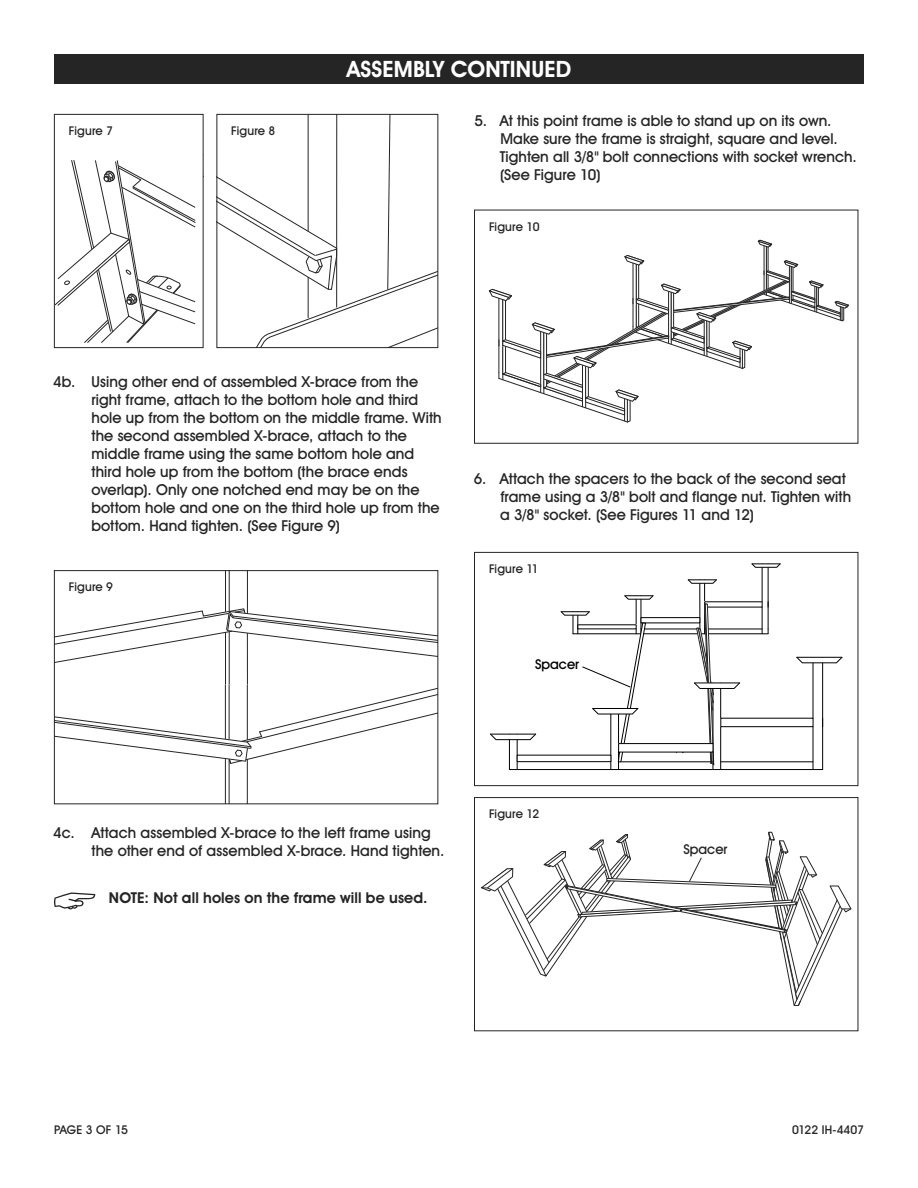
<style>
.page{position:relative;width:918px;height:1188px;background:#fff}
.page>*{position:absolute;margin:0;border:0;box-sizing:border-box;transform-origin:0 0}
.t1{font:700 22.5px "Uline Two Knine";letter-spacing:.005em;color:#fff}
.t2{font:15px/18px "Uline Two Knine";letter-spacing:.005em;color:#252525}
.t3{font:700 15px "Uline Two Knine";letter-spacing:.005em;color:#252525}
.t4{font:13.5px "Uline Two Knine";color:#000}
.t5{font:13.5px "Uline Two Knine";color:#252525}
.t6{font:12px "Uline Two Knine";color:#252525}
</style>
<div class="page">
<svg style="left:54px;top:892px;width:41px;height:17px"></svg>
<div style="left:54px;top:54px;width:810px;height:30px;background:#252525"></div>
<svg style="left:489px;top:240px;width:360px;height:182px"></svg>
<hr style="left:789px;top:266px;width:1px;height:37px;background:#242426">
<div style="left:474px;top:210px;width:384px;height:234px;border:1px solid #252525"></div>
<hr style="left:229px;top:684px;width:1px;height:56px;background:#252525">
<hr style="left:229px;top:759px;width:1px;height:45px;background:#252525">
<hr style="left:247px;top:684px;width:1px;height:56px;background:#252525">
<hr style="left:247px;top:759px;width:1px;height:45px;background:#252525">
<hr style="left:225px;top:684px;width:1px;height:55px;background:#252525">
<hr style="left:225px;top:759px;width:1px;height:45px;background:#252525">
<hr style="left:229px;top:631px;width:1px;height:53px;background:#252525">
<hr style="left:229px;top:571px;width:1px;height:41px;background:#252525">
<hr style="left:247px;top:633px;width:1px;height:51px;background:#252525">
<hr style="left:247px;top:571px;width:1px;height:43px;background:#252525">
<hr style="left:225px;top:632px;width:1px;height:52px;background:#252525">
<hr style="left:225px;top:571px;width:1px;height:41px;background:#252525">
<svg style="left:56px;top:608px;width:380px;height:58px"></svg>
<svg style="left:56px;top:685px;width:380px;height:79px"></svg>
<div style="left:54px;top:570px;width:384px;height:234px;border:1px solid #252525"></div>
<hr style="left:573px;top:634px;width:195px;height:1px;background:#000">
<hr style="left:705px;top:629px;width:57px;height:1px;background:#000">
<hr style="left:641px;top:629px;width:59px;height:1px;background:#000">
<hr style="left:636px;top:596px;width:1px;height:38px;background:#000">
<hr style="left:641px;top:596px;width:1px;height:38px;background:#000">
<hr style="left:762px;top:564px;width:1px;height:38px;background:#000">
<hr style="left:768px;top:564px;width:1px;height:65px;background:#000">
<hr style="left:704px;top:580px;width:1px;height:54px;background:#000">
<hr style="left:700px;top:580px;width:1px;height:49px;background:#000">
<svg style="left:762px;top:602px;width:7px;height:32px"></svg>
<svg style="left:751px;top:563px;width:30px;height:5px"></svg>
<svg style="left:688px;top:579px;width:29px;height:5px"></svg>
<svg style="left:624px;top:595px;width:30px;height:5px"></svg>
<div style="left:641px;top:617px;width:59px;height:6px;border:1px solid #000"></div>
<hr style="left:509px;top:769px;width:314px;height:1px;background:#000">
<hr style="left:721px;top:762px;width:92px;height:1px;background:#000">
<hr style="left:618px;top:762px;width:95px;height:1px;background:#000">
<hr style="left:517px;top:734px;width:1px;height:36px;background:#000">
<hr style="left:509px;top:734px;width:1px;height:36px;background:#000">
<hr style="left:611px;top:709px;width:1px;height:61px;background:#000">
<hr style="left:618px;top:709px;width:1px;height:61px;background:#000">
<hr style="left:813px;top:657px;width:1px;height:61px;background:#000">
<hr style="left:822px;top:657px;width:1px;height:105px;background:#000">
<hr style="left:813px;top:727px;width:1px;height:43px;background:#000">
<svg style="left:796px;top:657px;width:47px;height:6px"></svg>
<hr style="left:797px;top:657px;width:45px;height:1px;background:#000">
<svg style="left:694px;top:604px;width:46px;height:166px"></svg>
<hr style="left:694px;top:683px;width:46px;height:1px;background:#000">
<svg style="left:560px;top:611px;width:86px;height:151px"></svg>
<hr style="left:593px;top:708px;width:45px;height:1px;background:#000">
<svg style="left:490px;top:733px;width:46px;height:7px"></svg>
<hr style="left:490px;top:734px;width:46px;height:1px;background:#000">
<div style="left:517px;top:755px;width:94px;height:7px;background:#fff"></div>
<div style="left:517px;top:755px;width:94px;height:7px;border:1px solid #000"></div>
<div style="left:721px;top:718px;width:92px;height:9px;background:#fff"></div>
<div style="left:721px;top:718px;width:92px;height:9px;border:1px solid #000"></div>
<div style="left:619px;top:744px;width:94px;height:8px;background:#fff"></div>
<div style="left:618px;top:743px;width:95px;height:9px;border:1px solid #000"></div>
<div style="left:474px;top:552px;width:384px;height:234px;border:1px solid #252525"></div>
<svg style="left:481px;top:832px;width:371px;height:174px"></svg>
<div style="left:474px;top:797px;width:384px;height:234px;border:1px solid #252525"></div>
<svg style="left:56px;top:160px;width:140px;height:183px"></svg>
<div style="left:54px;top:114px;width:150px;height:234px;border:1px solid #252525"></div>
<svg style="left:219px;top:116px;width:217px;height:230px"></svg>
<div style="left:217px;top:114px;width:221px;height:234px;border:1px solid #252525"></div>
<p class="t6" style="left:69px;top:124px;width:46px">Figure 7</p>
<p class="t6" style="left:231px;top:124px;width:46px">Figure 8</p>
<h1 class="t1" style="left:347px;top:56px;width:226px">ASSEMBLY CONTINUED</h1>
<p class="t2" style="left:500px;top:111px;width:359px;text-indent:-25px">5. At this point frame is able to stand up on its own.<br>Make sure the frame is straight, square and level.<br>Tighten all 3/8" bolt connections with socket wrench. (See Figure 10)</p>
<p class="t6" style="left:489px;top:219px;width:52px">Figure 10</p>
<p class="t2" style="left:92px;top:372px;width:352px;text-indent:-38px">4b. Using other end of assembled X-brace from the right frame, attach to the bottom hole and third hole up from the bottom on the middle frame. With the second assembled X-brace, attach to the middle frame using the same bottom hole and third hole up from the bottom (the brace ends overlap). Only one notched end may be on the bottom hole and one on the third hole up from the bottom. Hand tighten. (See Figure 9)</p>
<p class="t6" style="left:69px;top:580px;width:46px">Figure 9</p>
<p class="t2" style="left:500px;top:470px;width:353px;text-indent:-26px">6. Attach the spacers to the back of the second seat frame using a 3/8" bolt and flange nut. Tighten with a 3/8" socket. (See Figures 11 and 12)</p>
<p class="t6" style="left:489px;top:561px;width:51px">Figure 11</p>
<p class="t4" style="left:535px;top:656px;width:46px">Spacer</p>
<p class="t2" style="left:92px;top:824px;width:354px;text-indent:-38px">4c. Attach assembled X-brace to the left frame using the other end of assembled X-brace. Hand tighten.</p>
<p class="t3" style="left:109px;top:889px;width:320px">NOTE: Not all holes on the frame will be used.</p>
<p class="t6" style="left:489px;top:807px;width:52px">Figure 12</p>
<p class="t5" style="left:683px;top:841px;width:46px">Spacer</p>
<p class="t6" style="left:54px;top:1122px;width:76px">PAGE 3 OF 15</p>
<p class="t6" style="left:792px;top:1122px;width:73px">0122 IH-4407</p>
</div>
